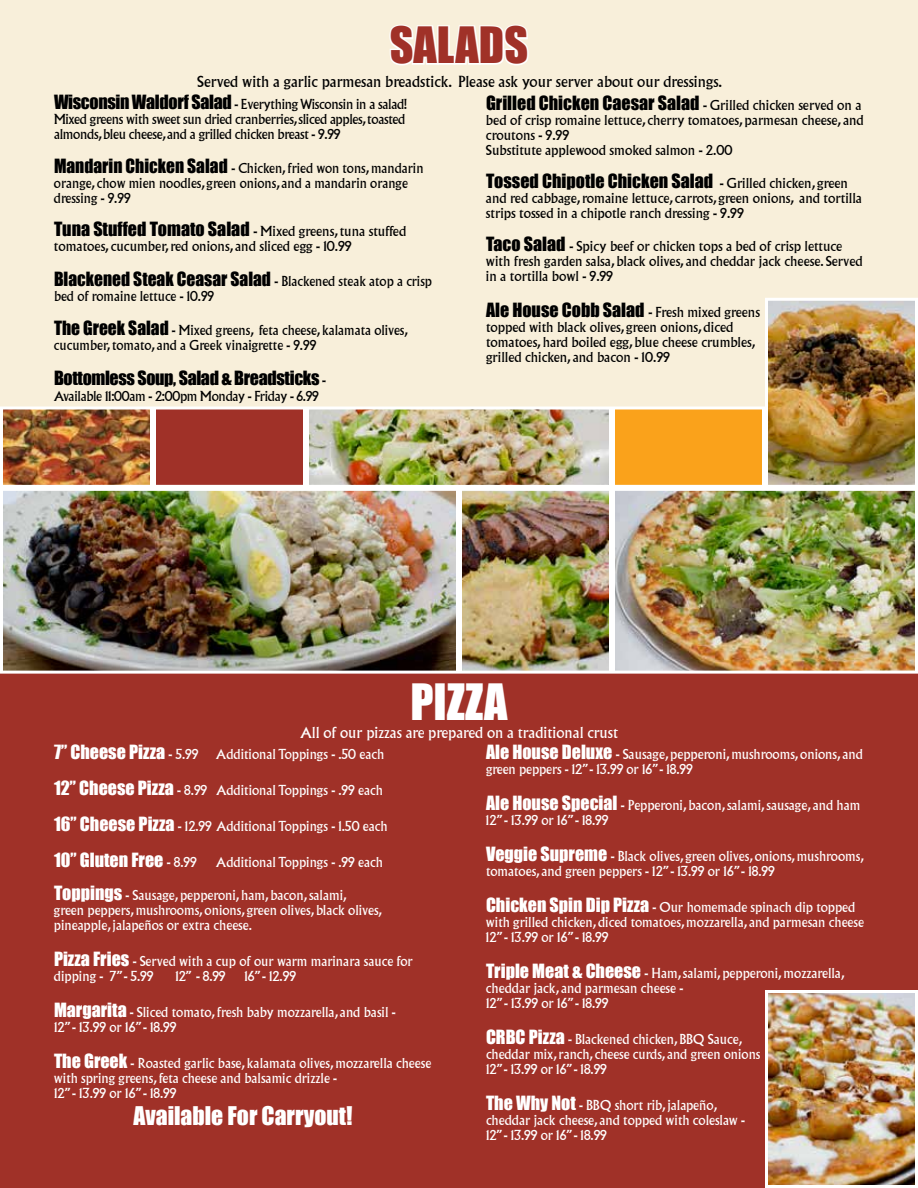
<style>
.page{position:relative;width:918px;height:1188px;background:#fff}
.page>*{position:absolute;margin:0;border:0;box-sizing:border-box;transform-origin:0 0}
.t1{font:46.05px "Impact";color:#a03128}
.t2{font:46.05px "Impact";color:#fff}
.t3{font:23.7px "Impact";color:#fff}
.t4{font:18px "Impact";color:#000}
.t5{font:18px "Impact";color:#fff}
.t6{font:18px "Impact";letter-spacing:-.02em;color:#000}
.t7{font:15px "Albertus";color:#000}
.t8{font:15px "Albertus";color:#fff}
.t9{font:13.5px/15px "Albertus";color:#fff}
.t10{font:13.5px/15px "Albertus";color:#000}
.t11{font:13.5px/15px "Albertus";letter-spacing:-.02em;color:#000}
.s1{font-family:"Impact";font-size:18px}
.s2{font-family:"Albertus";font-size:13.5px}
</style>
<div class="page">
<div style="left:0;top:0;width:918px;height:407px;background:#f8efda"></div>
<div style="left:0;top:674px;width:918px;height:514px;background:#a03128"></div>
<svg style="left:389px;top:24px;width:140px;height:42px"></svg>
<img style="left:4px;top:492px;width:451px;height:178px">
<div style="left:0;top:488px;width:459px;height:186px;border:3px solid #fff"></div>
<img style="left:616px;top:492px;width:298px;height:178px">
<div style="left:612px;top:488px;width:306px;height:186px;border:3px solid #fff"></div>
<img style="left:463px;top:492px;width:145px;height:178px">
<div style="left:459px;top:488px;width:153px;height:186px;border:3px solid #fff"></div>
<img style="left:769px;top:302px;width:145px;height:182px">
<div style="left:765px;top:298px;width:153px;height:190px;border:3px solid #fff"></div>
<img style="left:769px;top:994px;width:145px;height:190px">
<div style="left:765px;top:990px;width:153px;height:198px;border:3px solid #fff"></div>
<img style="left:4px;top:410px;width:145px;height:74px">
<div style="left:0;top:406px;width:153px;height:82px;border:3px solid #fff"></div>
<img style="left:310px;top:410px;width:298px;height:74px">
<div style="left:306px;top:406px;width:306px;height:82px;border:3px solid #fff"></div>
<div style="left:612px;top:406px;width:153px;height:82px;background:#faa21b;border:3px solid #fff"></div>
<div style="left:153px;top:406px;width:153px;height:82px;background:#a03128;border:3px solid #fff"></div>
<h1 class="t1" style="left:390px;top:9px;width:140px">SALADS</h1>
<p class="t11" style="left:54px;top:96px;width:355px"><span class="s1">Wisconsin Waldorf Salad</span> - Everything Wisconsin in a salad!<br>Mixed greens with sweet sun dried cranberries, sliced apples, toasted almonds, bleu cheese, and a grilled chicken breast - 9.99</p>
<p class="t10" style="left:54px;top:161px;width:371px"><span class="s1">Mandarin Chicken Salad</span> - Chicken, fried won tons, mandarin orange, chow mien noodles, green onions, and a mandarin orange dressing - 9.99</p>
<p class="t10" style="left:54px;top:224px;width:354px"><span class="s1">Tuna Stuffed Tomato Salad</span> - Mixed greens, tuna stuffed tomatoes, cucumber, red onions, and sliced egg - 10.99</p>
<h3 class="t4" style="left:54px;top:265px;width:379px">Blackened Steak Ceasar Salad <span class="s2">- Blackened steak atop a crisp</span></h3>
<p class="t10" style="left:54px;top:288px;width:162px">bed of romaine lettuce - 10.99</p>
<p class="t10" style="left:54px;top:323px;width:355px"><span class="s1">The Greek Salad</span> - Mixed greens, feta cheese, kalamata olives, cucumber, tomato, and a Greek vinaigrette - 9.99</p>
<h3 class="t6" style="left:54px;top:364px;width:274px">Bottomless Soup, Salad &amp; Breadsticks <span class="s2">-</span></h3>
<p class="t11" style="left:54px;top:389px;width:266px">Available 11:00am - 2:00pm Monday - Friday - 6.99</p>
<p class="t7" style="left:197px;top:72px;width:526px">Served with a garlic parmesan breadstick. Please ask your server about our dressings.</p>
<h3 class="t4" style="left:486px;top:89px;width:377px">Grilled Chicken Caesar Salad <span class="s2">- Grilled chicken served on a</span></h3>
<p class="t10" style="left:486px;top:112px;width:379px">bed of crisp romaine lettuce, cherry tomatoes, parmesan cheese, and croutons - 9.99<br>Substitute applewood smoked salmon - 2.00</p>
<h3 class="t4" style="left:486px;top:167px;width:363px">Tossed Chipotle Chicken Salad <span class="s2">- Grilled chicken, green</span></h3>
<p class="t10" style="left:486px;top:190px;width:378px">and red cabbage, romaine lettuce, carrots, green onions, and tortilla strips tossed in a chipotle ranch dressing - 9.99</p>
<p class="t10" style="left:486px;top:238px;width:378px"><span class="s1">Taco Salad</span> - Spicy beef or chicken tops a bed of crisp lettuce with fresh garden salsa, black olives, and cheddar jack cheese. Served in a tortilla bowl - 9.99</p>
<h3 class="t4" style="left:486px;top:296px;width:276px">Ale House Cobb Salad <span class="s2">- Fresh mixed greens</span></h3>
<p class="t10" style="left:486px;top:319px;width:271px">topped with black olives, green onions, diced tomatoes, hard boiled egg, blue cheese crumbles, grilled chicken, and bacon - 10.99</p>
<h1 class="t2" style="left:410px;top:666px;width:99px">PIZZA</h1>
<p class="t8" style="left:300px;top:724px;width:319px">All of our pizzas are prepared on a traditional crust</p>
<p class="t9" style="left:486px;top:746px;width:378px"><span class="s1">Ale House Deluxe</span> - Sausage, pepperoni, mushrooms, onions, and green peppers - 12” - 13.99 or 16” - 18.99</p>
<p class="t9" style="left:486px;top:797px;width:376px"><span class="s1">Ale House Special</span> - Pepperoni, bacon, salami, sausage, and ham<br>12” - 13.99 or 16” - 18.99</p>
<p class="t9" style="left:486px;top:848px;width:379px"><span class="s1">Veggie Supreme</span> - Black olives, green olives, onions, mushrooms, tomatoes, and green peppers - 12” - 13.99 or 16” - 18.99</p>
<p class="t9" style="left:486px;top:899px;width:380px"><span class="s1">Chicken Spin Dip Pizza</span> - Our homemade spinach dip topped with grilled chicken, diced tomatoes, mozzarella, and parmesan cheese<br>12” - 13.99 or 16” - 18.99</p>
<p class="t9" style="left:486px;top:965px;width:360px"><span class="s1">Triple Meat &amp; Cheese</span> - Ham, salami, pepperoni, mozzarella, cheddar jack, and parmesan cheese -<br>12” - 13.99 or 16” - 18.99</p>
<p class="t9" style="left:486px;top:1031px;width:276px"><span class="s1">CRBC Pizza</span> - Blackened chicken, BBQ Sauce, cheddar mix, ranch, cheese curds, and green onions<br>12” - 13.99 or 16” - 18.99</p>
<p class="t9" style="left:486px;top:1097px;width:260px"><span class="s1">The Why Not</span> - BBQ short rib, jalapeño, cheddar jack cheese, and topped with coleslaw -<br>12” - 13.99 or 16” - 18.99</p>
<h3 class="t5" style="left:54px;top:738px;width:146px">7” Cheese Pizza <span class="s2">- 5.99</span></h3>
<p class="t9" style="left:216px;top:746px;width:170px">Additional Toppings - .50 each</p>
<p class="t9" style="left:54px;top:782px;width:330px"><span class="s1">12” Cheese Pizza</span> - 8.99 Additional Toppings - .99 each</p>
<p class="t9" style="left:54px;top:818px;width:335px"><span class="s1">16” Cheese Pizza</span> - 12.99 Additional Toppings - 1.50 each</p>
<h3 class="t5" style="left:54px;top:846px;width:144px">10” Gluten Free <span class="s2">- 8.99</span></h3>
<p class="t9" style="left:216px;top:854px;width:168px">Additional Toppings - .99 each</p>
<p class="t9" style="left:54px;top:887px;width:329px"><span class="s1">Toppings</span> - Sausage, pepperoni, ham, bacon, salami,<br>green peppers, mushrooms, onions, green olives, black olives, pineapple, jalapeños or extra cheese.</p>
<p class="t9" style="left:54px;top:953px;width:360px"><span class="s1">Pizza Fries</span> - Served with a cup of our warm marinara sauce for dipping - 7” - 5.99</p>
<p class="t9" style="left:175px;top:968px;width:52px">12” - 8.99</p>
<p class="t9" style="left:244px;top:968px;width:53px">16” - 12.99</p>
<p class="t9" style="left:54px;top:1004px;width:343px"><span class="s1">Margarita</span> - Sliced tomato, fresh baby mozzarella, and basil -<br>12” - 13.99 or 16” - 18.99</p>
<p class="t9" style="left:54px;top:1055px;width:379px"><span class="s1">The Greek</span> - Roasted garlic base, kalamata olives, mozzarella cheese with spring greens, feta cheese and balsamic drizzle -<br>12” - 13.99 or 16” - 18.99</p>
<h2 class="t3" style="left:133px;top:1097px;width:221px">Available For Carryout!</h2>
</div>
